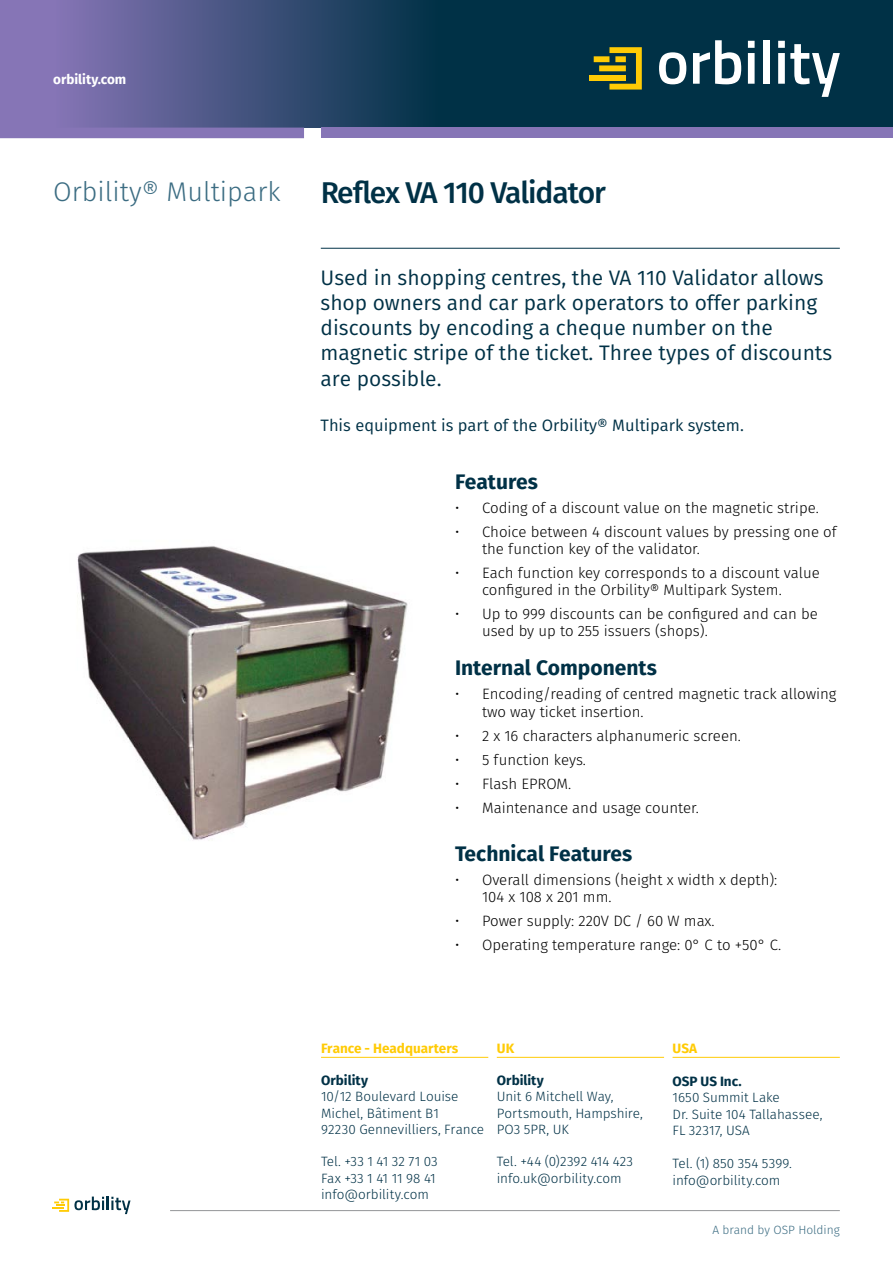
<style>
.page{position:relative;width:893px;height:1263px;background:#fff}
.page>*{position:absolute;margin:0;border:0;box-sizing:border-box;transform-origin:0 0}
.t1{font:500 30px "Fira Sans";letter-spacing:-.035em;color:#003146}
.t2{font:300 27px "Fira Sans";color:#3b6c82}
.t3{font:21px/25.2px "Fira Sans";color:#003146}
.t4{font:700 21px "Fira Sans";color:#003146}
.t5{font:16.5px "Fira Sans";color:#003146}
.t6{font:300 15px/17.2px "Fira Sans";color:#000}
.t7{font:300 13.5px/16.2px "Fira Sans";letter-spacing:-.005em;color:#003146}
.t8{font:700 13.5px "Fira Sans";color:#003146}
.t9{font:700 13.5px "Fira Sans";color:#ffcb05}
.t10{font:700 13.5px "Fira Sans";color:#fff}
.t11{font:300 12px "Fira Sans";color:#3b6c82}
</style>
<div class="page">
<svg style="left:53px;top:1196px;width:78px;height:18px"></svg>
<hr style="left:170px;top:1210px;width:670px;height:1px;background:#939598">
<img style="left:77px;top:546px;width:331px;height:294px">
<svg style="left:0;top:0;width:893px;height:128px"></svg>
<div style="left:321px;top:128px;width:572px;height:10px;background:#8675b6"></div>
<div style="left:0;top:128px;width:304px;height:10px;background:#8675b6"></div>
<div style="left:589px;top:75px;width:37px;height:5px;background:#ffcb05"></div>
<svg style="left:594px;top:47px;width:48px;height:43px"></svg>
<svg style="left:659px;top:52px;width:27px;height:32px"></svg>
<svg style="left:693px;top:40px;width:48px;height:44px"></svg>
<svg style="left:748px;top:41px;width:7px;height:43px"></svg>
<div style="left:763px;top:40px;width:7px;height:44px;background:#fff"></div>
<svg style="left:778px;top:41px;width:62px;height:56px"></svg>
<hr style="left:321px;top:248px;width:519px;height:1px;background:#003146">
<hr style="left:321px;top:1057px;width:167px;height:1px;background:#ffcb05">
<hr style="left:497px;top:1057px;width:167px;height:1px;background:#ffcb05">
<hr style="left:673px;top:1057px;width:167px;height:1px;background:#ffcb05">
<p class="t10" style="left:53px;top:70px;width:75px">orbility.com</p>
<h2 class="t2" style="left:53px;top:173px;width:229px">Orbility® Multipark</h2>
<h1 class="t1" style="left:321px;top:172px;width:287px">Reflex VA 110 Validator</h1>
<h3 class="t3" style="left:321px;top:265px;width:513px">Used in shopping centres, the VA 110 Validator allows shop owners and car park operators to offer parking discounts by encoding a cheque number on the magnetic stripe of the ticket. Three types of discounts are possible.</h3>
<p class="t5" style="left:321px;top:413px;width:425px">This equipment is part of the Orbility® Multipark system.</p>
<h3 class="t4" style="left:455px;top:466px;width:85px">Features</h3>
<p class="t6" style="left:455px;top:499px;width:365px">• Coding of a discount value on the magnetic stripe.</p>
<p class="t6" style="left:482px;top:523px;width:356px;text-indent:-27px">• Choice between 4 discount values by pressing one of the function key of the validator.</p>
<p class="t6" style="left:482px;top:564px;width:339px;text-indent:-27px">• Each function key corresponds to a discount value configured in the Orbility® Multipark System.</p>
<p class="t6" style="left:482px;top:605px;width:337px;text-indent:-27px">• Up to 999 discounts can be configured and can be used by up to 255 issuers (shops).</p>
<h3 class="t4" style="left:455px;top:653px;width:203px">Internal Components</h3>
<p class="t6" style="left:482px;top:685px;width:356px;text-indent:-27px">• Encoding/reading of centred magnetic track allowing two way ticket insertion.</p>
<p class="t6" style="left:455px;top:727px;width:287px">• 2 x 16 characters alphanumeric screen.</p>
<p class="t6" style="left:455px;top:751px;width:133px">• 5 function keys.</p>
<p class="t6" style="left:455px;top:775px;width:118px">• Flash EPROM.</p>
<p class="t6" style="left:455px;top:799px;width:245px">• Maintenance and usage counter.</p>
<h3 class="t4" style="left:455px;top:838px;width:179px">Technical Features</h3>
<p class="t6" style="left:482px;top:871px;width:297px;text-indent:-27px">• Overall dimensions (height x width x depth):<br>104 x 108 x 201 mm.</p>
<p class="t6" style="left:455px;top:912px;width:261px">• Power supply: 220V DC / 60 W max.</p>
<p class="t6" style="left:455px;top:936px;width:328px">• Operating temperature range: 0° C to +50° C.</p>
<p class="t9" style="left:321px;top:1039px;width:139px">France - Headquarters</p>
<p class="t8" style="left:321px;top:1071px;width:48px">Orbility</p>
<p class="t7" style="left:321px;top:1089px;width:165px">10/12 Boulevard Louise<br>Michel, Bâtiment B1<br>92230 Gennevilliers, France</p>
<p class="t7" style="left:321px;top:1153px;width:118px">Tel. +33 1 41 32 71 03<br>Fax +33 1 41 11 98 41 info@orbility.com</p>
<p class="t9" style="left:497px;top:1039px;width:19px">UK</p>
<p class="t8" style="left:497px;top:1071px;width:48px">Orbility</p>
<p class="t7" style="left:497px;top:1089px;width:148px">Unit 6 Mitchell Way,<br>Portsmouth, Hampshire,<br>PO3 5PR, UK</p>
<p class="t7" style="left:497px;top:1153px;width:138px">Tel. +44 (0)2392 414 423 info.uk@orbility.com</p>
<p class="t9" style="left:673px;top:1039px;width:26px">USA</p>
<p class="t8" style="left:673px;top:1071px;width:71px">OSP US Inc.</p>
<p class="t7" style="left:673px;top:1089px;width:151px">1650 Summit Lake<br>Dr. Suite 104 Tallahassee,<br>FL 32317, USA</p>
<p class="t7" style="left:673px;top:1155px;width:121px">Tel. (1) 850 354 5399. info@orbility.com</p>
<p class="t11" style="left:712px;top:1221px;width:129px">A brand by OSP Holding</p>
</div>
